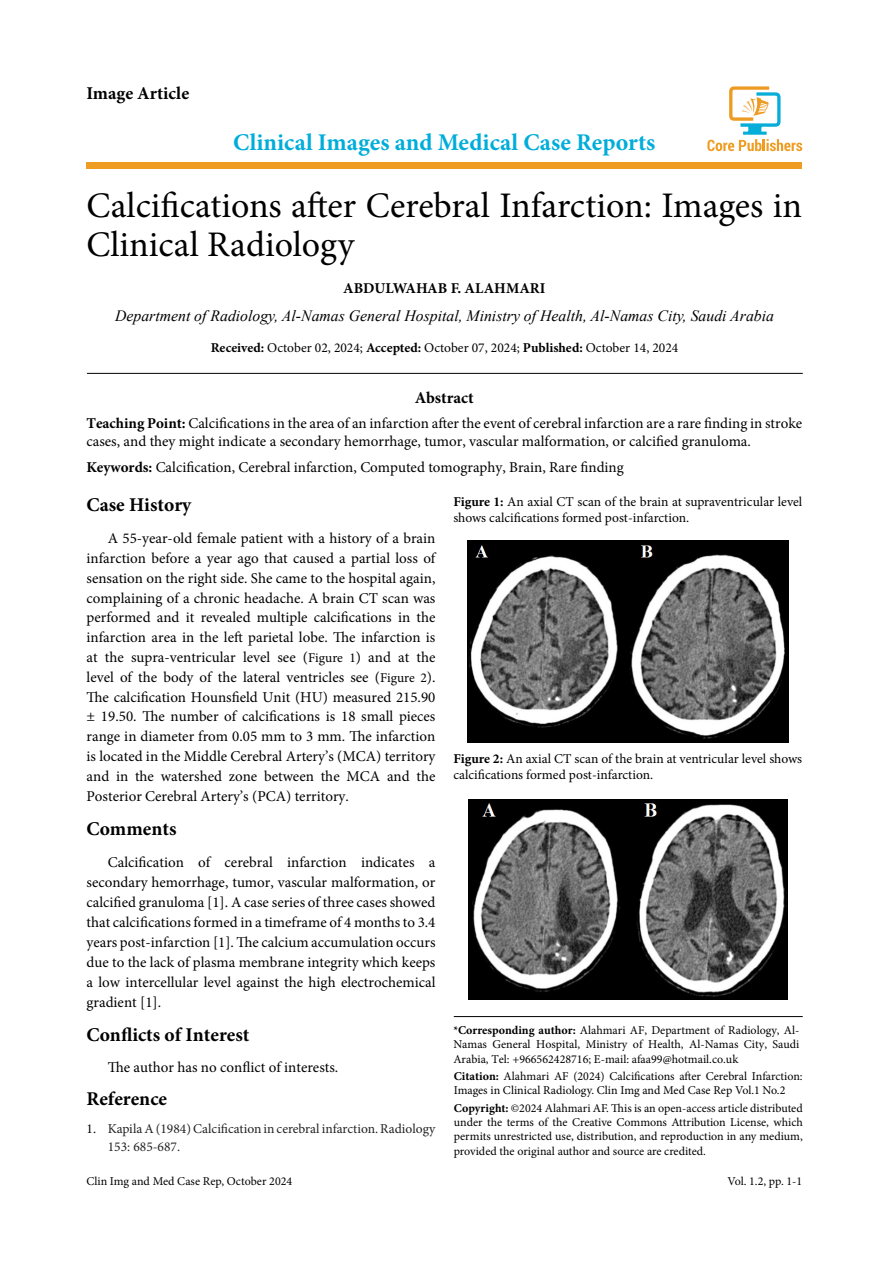
<style>
.page{position:relative;width:893px;height:1263px;background:#fff}
.page>*{position:absolute;margin:0;border:0;box-sizing:border-box;transform-origin:0 0}
.t1{font:36px/39px "Minion Pro";color:#000}
.t2{font:700 24px "Minion Pro";color:#00adda}
.t3{font:700 19.5px "Minion Pro";color:#000}
.t4{font:700 18px "Minion Pro";color:#000}
.t5{font:700 16.5px "Minion Pro";color:#000}
.t6{font:italic 15.75px "Times New Roman";color:#000}
.t7{font:15px/19.8px "Minion Pro";color:#000;text-align:justify}
.t8{font:700 15px "Minion Pro";color:#000}
.t9{font:13.5px/16.2px "Minion Pro";color:#000}
.t10{font:13.5px/17.2px "Minion Pro";color:#222}
.t11{font:12px/14.4px "Minion Pro";color:#000;text-align:justify}
.s1{font-weight:700}
.s2{font-size:13.5px}
.s3{color:#000}
</style>
<div class="page">
<svg style="left:707px;top:86px;width:95px;height:65px"></svg>
<div style="left:86px;top:162px;width:716px;height:7px;background:#ef9c22"></div>
<hr style="left:87px;top:373px;width:716px;height:1px;background:#000">
<hr style="left:454px;top:1016px;width:349px;height:1px;background:#000">
<img style="left:467px;top:541px;width:321px;height:202px">
<img style="left:468px;top:799px;width:319px;height:200px">
<p class="t4" style="left:86px;top:81px;width:104px">Image Article</p>
<h2 class="t2" style="left:233px;top:126px;width:424px">Clinical Images and Medical Case Reports</h2>
<h1 class="t1" style="left:86px;top:186px;width:717px">Calcifications after Cerebral Infarction: Images in<br>Clinical Radiology</h1>
<p class="t8" style="left:343px;top:278px;width:204px">ABDULWAHAB F. ALAHMARI</p>
<p class="t6" style="left:115px;top:305px;width:660px">Department of Radiology, Al-Namas General Hospital, Ministry of Health, Al-Namas City, Saudi Arabia</p>
<p class="t9" style="left:211px;top:339px;width:469px"><span class="s1">Received:</span> October 02, 2024; <span class="s1">Accepted:</span> October 07, 2024; <span class="s1">Published:</span> October 14, 2024</p>
<p class="t5" style="left:415px;top:386px;width:60px">Abstract</p>
<p class="t7" style="left:86px;top:414px;width:717px;line-height:18px"><span class="s1">Teaching Point:</span> Calcifications in the area of an infarction after the event of cerebral infarction are a rare finding in stroke cases, and they might indicate a secondary hemorrhage, tumor, vascular malformation, or calcified granuloma.</p>
<p class="t7" style="left:86px;top:458px;width:539px"><span class="s1">Keywords:</span> Calcification, Cerebral infarction, Computed tomography, Brain, Rare finding</p>
<h3 class="t3" style="left:87px;top:491px;width:106px">Case History</h3>
<p class="t7" style="left:87px;top:529px;width:350px;text-indent:21px">A 55-year-old female patient with a history of a brain infarction before a year ago that caused a partial loss of sensation on the right side. She came to the hospital again, complaining of a chronic headache. A brain CT scan was performed and it revealed multiple calcifications in the infarction area in the left parietal lobe. The infarction is at the supra-ventricular level see (<span class="s2">Figure 1</span>) and at the level of the body of the lateral ventricles see (<span class="s2">Figure 2</span>).<br>The calcification Hounsfield Unit (HU) measured 215.90 ± 19.50. The number of calcifications is 18 small pieces range in diameter from 0.05 mm to 3 mm. The infarction is located in the Middle Cerebral Artery’s (MCA) territory and in the watershed zone between the MCA and the Posterior Cerebral Artery’s (PCA) territory.</p>
<h3 class="t3" style="left:87px;top:814px;width:91px">Comments</h3>
<p class="t7" style="left:87px;top:852px;width:350px;text-indent:21px">Calcification of cerebral infarction indicates a secondary hemorrhage, tumor, vascular malformation, or calcified granuloma [1]. A case series of three cases showed that calcifications formed in a timeframe of 4 months to 3.4 years post-infarction [1]. The calcium accumulation occurs due to the lack of plasma membrane integrity which keeps a low intercellular level against the high electrochemical gradient [1].</p>
<h3 class="t3" style="left:87px;top:1021px;width:165px">Conflicts of Interest</h3>
<p class="t7" style="left:108px;top:1057px;width:232px">The author has no conflict of interests.</p>
<h3 class="t3" style="left:87px;top:1085px;width:82px">Reference</h3>
<p class="t10" style="left:108px;top:1120px;width:329px;text-indent:-21px"><span class="s3">1.</span> Kapila A (1984) Calcification in cerebral infarction. Radiology<br>153: 685-687.</p>
<p class="t9" style="left:453px;top:494px;width:350px"><span class="s1">Figure 1:</span> An axial CT scan of the brain at supraventricular level shows calcifications formed post-infarction.</p>
<p class="t9" style="left:453px;top:751px;width:350px"><span class="s1">Figure 2:</span> An axial CT scan of the brain at ventricular level shows calcifications formed post-infarction.</p>
<p class="t11" style="left:453px;top:1023px;width:348px"><span class="s1">*Corresponding author:</span> Alahmari AF, Department of Radiology, Al-Namas General Hospital, Ministry of Health, Al-Namas City, Saudi Arabia, Tel: +966562428716; E-mail: afaa99@hotmail.co.uk</p>
<p class="t11" style="left:454px;top:1069px;width:350px"><span class="s1">Citation:</span> Alahmari AF (2024) Calcifications after Cerebral Infarction:<br>Images in Clinical Radiology. Clin Img and Med Case Rep Vol.1 No.2</p>
<p class="t11" style="left:454px;top:1101px;width:350px"><span class="s1">Copyright:</span> ©2024 Alahmari AF. This is an open-access article distributed under the terms of the Creative Commons Attribution License, which permits unrestricted use, distribution, and reproduction in any medium, provided the original author and source are credited.</p>
<p class="t11" style="left:86px;top:1174px;width:207px">Clin Img and Med Case Rep, October 2024</p>
<p class="t11" style="left:727px;top:1174px;width:76px">Vol. 1.2, pp. 1-1</p>
</div>
